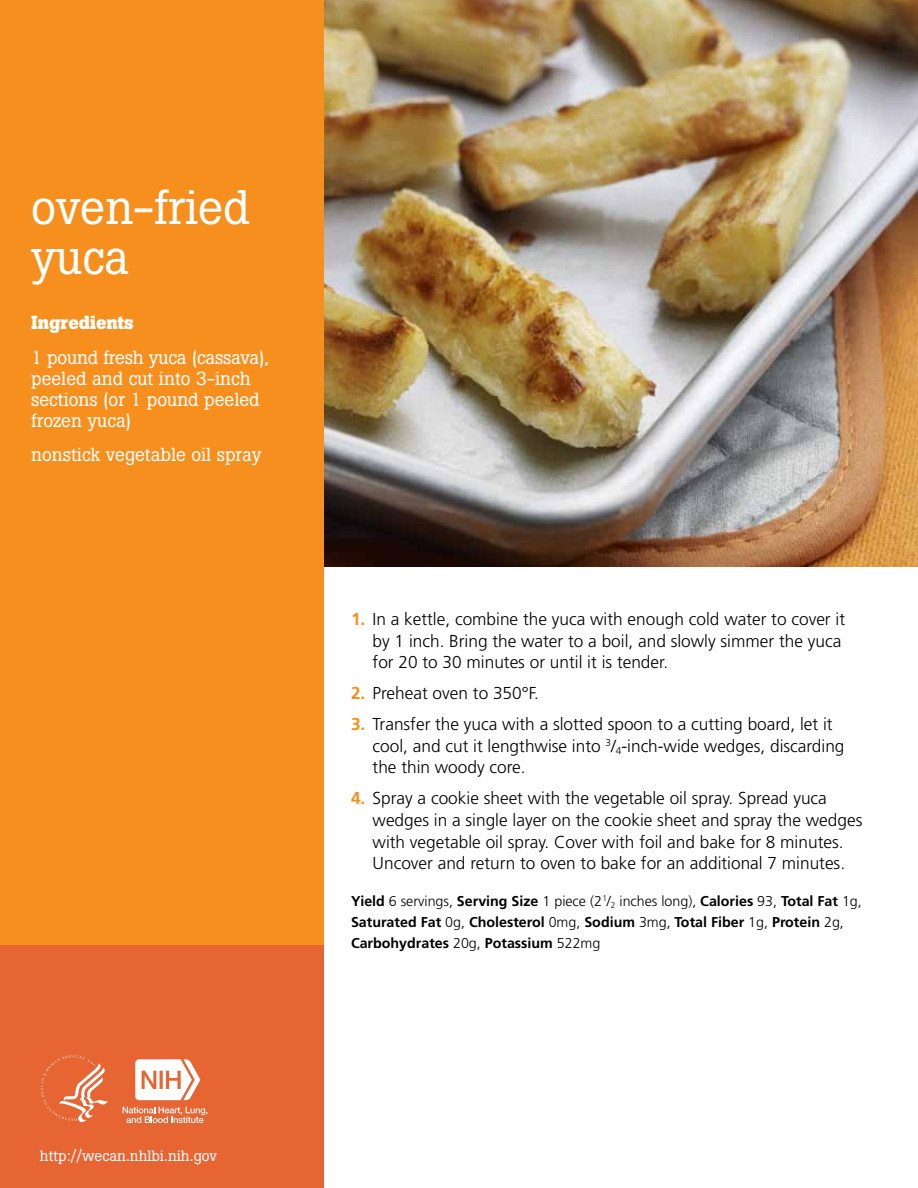
<style>
.page{position:relative;width:918px;height:1188px;background:#fff}
.page>*{position:absolute;margin:0;border:0;box-sizing:border-box;transform-origin:0 0}
.t1{font:48px/49.5px "Boton";color:#fff}
.t2{font:18.75px/21px "Boton";color:#fff}
.t3{font:700 18.75px "Boton";color:#fff}
.t4{font:300 17.25px/21.8px "Frutiger";color:#000}
.t5{font:15px "Boton";color:#fff}
.t6{font:700 14.25px/21px "Frutiger";color:#000}
.s1{font-weight:700;color:#f78f1e}
.s2{font-weight:300}
</style>
<div class="page">
<img style="left:324px;top:0;width:594px;height:567px">
<div style="left:0;top:0;width:324px;height:1088px;background:#f78f1e"></div>
<div style="left:0;top:945px;width:324px;height:243px;background:#e76433"></div>
<svg style="left:41px;top:1055px;width:67px;height:67px"></svg>
<svg style="left:135px;top:1059px;width:65px;height:41px"></svg>
<svg style="left:123px;top:1107px;width:84px;height:16px"></svg>
<h1 class="t1" style="left:31px;top:183px;width:220px">oven-fried yuca</h1>
<h2 class="t3" style="left:31px;top:312px;width:104px">Ingredients</h2>
<p class="t2" style="left:31px;top:347px;width:239px">1 pound fresh yuca (cassava), peeled and cut into 3-inch sections (or 1 pound peeled frozen yuca)</p>
<p class="t2" style="left:31px;top:444px;width:232px">nonstick vegetable oil spray</p>
<p class="t5" style="left:40px;top:1147px;width:179px">http://wecan.nhlbi.nih.gov</p>
<p class="t4" style="left:373px;top:608px;width:474px;text-indent:-22px"><span class="s1">1.</span> In a kettle, combine the yuca with enough cold water to cover it by 1 inch. Bring the water to a boil, and slowly simmer the yuca for 20 to 30 minutes or until it is tender.</p>
<p class="t4" style="left:351px;top:683px;width:189px"><span class="s1">2.</span> Preheat oven to 350°F.</p>
<p class="t4" style="left:373px;top:713px;width:473px;text-indent:-22px"><span class="s1">3.</span> Transfer the yuca with a slotted spoon to a cutting board, let it cool, and cut it lengthwise into <sup>3</sup>/<sub>4</sub>-inch-wide wedges, discarding the thin woody core.</p>
<p class="t4" style="left:373px;top:788px;width:491px;text-indent:-22px"><span class="s1">4.</span> Spray a cookie sheet with the vegetable oil spray. Spread yuca wedges in a single layer on the cookie sheet and spray the wedges with vegetable oil spray. Cover with foil and bake for 8 minutes.<br>Uncover and return to oven to bake for an additional 7 minutes.</p>
<p class="t6" style="left:351px;top:891px;width:512px">Yield <span class="s2">6 servings,</span> Serving Size <span class="s2">1 piece (2</span><sup>1</sup><span class="s2">/</span><sub>2</sub> <span class="s2">inches long),</span> Calories <span class="s2">93,</span> Total Fat <span class="s2">1g,<br></span>Saturated Fat <span class="s2">0g,</span> Cholesterol <span class="s2">0mg,</span> Sodium <span class="s2">3mg,</span> Total Fiber <span class="s2">1g,</span> Protein <span class="s2">2g,<br></span>Carbohydrates <span class="s2">20g,</span> Potassium <span class="s2">522mg</span></p>
</div>
